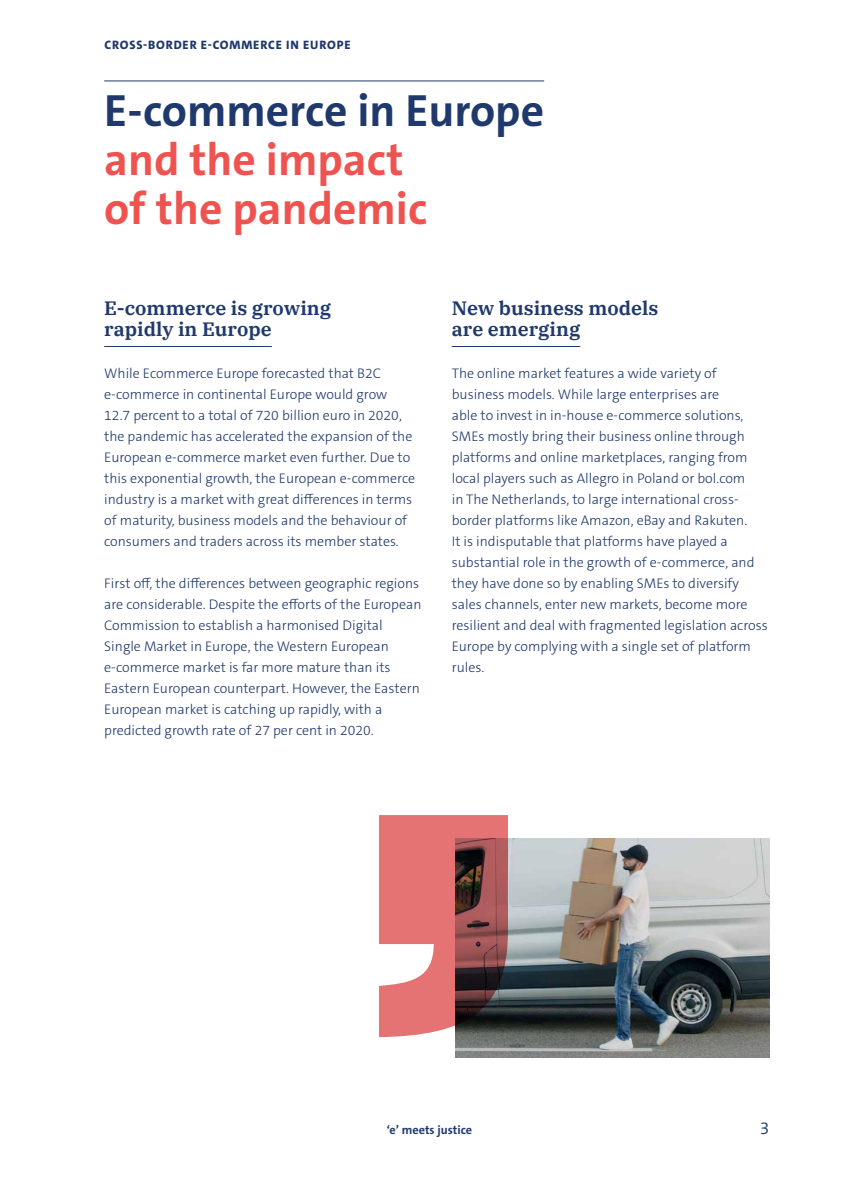
<style>
.page{position:relative;width:844px;height:1191px;background:#fff}
.page>*{position:absolute;margin:0;border:0;box-sizing:border-box;transform-origin:0 0}
.t1{font:700 45.5px/49px "The Sans C5";color:#ef5350}
.t2{font:700 45.5px "The Sans C5";color:#20396d}
.t3{font:600 19.25px/21px "IBM Plex Serif";color:#20396d}
.t4{font:300 17.5px "The Sans C5";color:#20396d}
.t5{font:300 14px/21px "The Sans C5";color:#20396d}
.t6{font:800 12.25px "The Sans C5";letter-spacing:.07em;color:#20396d}
.t7{font:700 12.25px "The Sans C5";color:#20396d}
</style>
<div class="page">
<img style="left:455px;top:838px;width:314px;height:219px">
<hr style="left:104px;top:80px;width:440px;height:1px;background:#20396d">
<hr style="left:104px;top:346px;width:168px;height:1px;background:#20396d">
<hr style="left:451px;top:346px;width:129px;height:1px;background:#20396d">
<svg style="left:379px;top:815px;width:129px;height:222px;background:#b86a6a"></svg>
<p class="t6" style="left:104px;top:37px;width:248px">CROSS-BORDER E-COMMERCE IN EUROPE</p>
<h1 class="t2" style="left:104px;top:81px;width:441px">E-commerce in Europe</h1>
<h1 class="t1" style="left:104px;top:135px;width:324px">and the impact of the pandemic</h1>
<h2 class="t3" style="left:104px;top:296px;width:228px">E-commerce is growing rapidly in Europe</h2>
<p class="t5" style="left:104px;top:363px;width:312px">While Ecommerce Europe forecasted that B2C e-commerce in continental Europe would grow 12.7 percent to a total of 720 billion euro in 2020, the pandemic has accelerated the expansion of the European e-commerce market even further. Due to this exponential growth, the European e-commerce industry is a market with great differences in terms of maturity, business models and the behaviour of consumers and traders across its member states.</p>
<p class="t5" style="left:104px;top:573px;width:318px">First off, the differences between geographic regions are considerable. Despite the efforts of the European Commission to establish a harmonised Digital Single Market in Europe, the Western European e-commerce market is far more mature than its Eastern European counterpart. However, the Eastern European market is catching up rapidly, with a predicted growth rate of 27 per cent in 2020.</p>
<h2 class="t3" style="left:451px;top:296px;width:208px">New business models are emerging</h2>
<p class="t5" style="left:451px;top:363px;width:317px">The online market features a wide variety of business models. While large enterprises are<br>able to invest in in-house e-commerce solutions, SMEs mostly bring their business online through platforms and online marketplaces, ranging from local players such as Allegro in Poland or bol.com<br>in The Netherlands, to large international cross&shy;border platforms like Amazon, eBay and Rakuten.<br>It is indisputable that platforms have played a substantial role in the growth of e-commerce, and they have done so by enabling SMEs to diversify sales channels, enter new markets, become more resilient and deal with fragmented legislation across Europe by complying with a single set of platform rules.</p>
<p class="t7" style="left:387px;top:1122px;width:87px">‘e’ meets justice</p>
<p class="t4" style="left:759px;top:1117px;width:11px">3</p>
</div>
